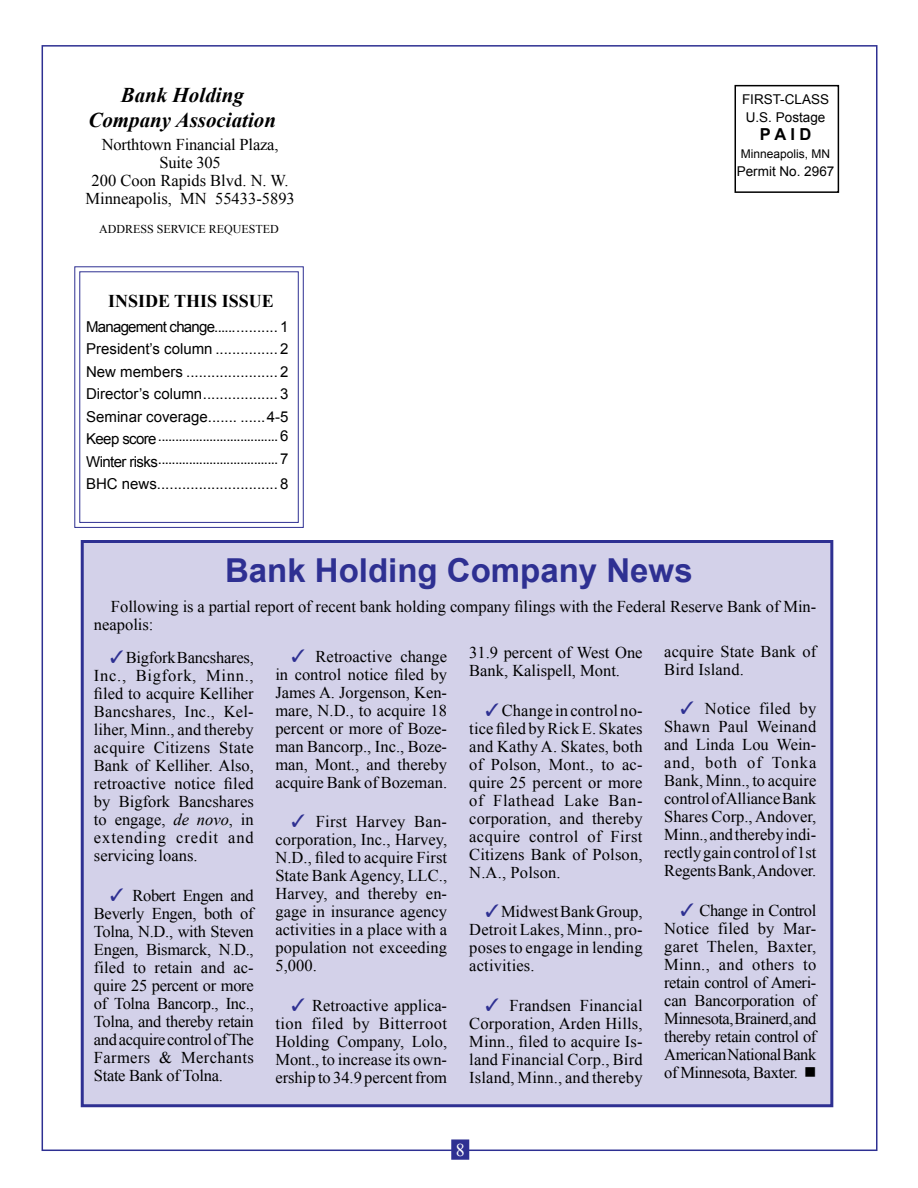
<style>
.page{position:relative;width:918px;height:1188px;background:#fff}
.page>*{position:absolute;margin:0;border:0;box-sizing:border-box;transform-origin:0 0}
.t1{font:700 33px "Arial";color:#2e3092}
.t2{font:italic 700 21px/25.2px "Times New Roman";color:#000;text-align:center}
.t3{font:700 18px "Times New Roman";color:#000}
.t4{font:18px "Times New Roman";color:#fff}
.t5{font:16.5px/18px "Times New Roman";color:#000;text-align:justify}
.t6{font:700 16.5px "Arial";color:#000}
.t7{font:15px/22.5px "Arial";color:#000;text-align:justify}
.t8{font:15px/22.5px "Arial";letter-spacing:-.04em;color:#000}
.t9{font:13.5px/18px "Arial";color:#000}
.t10{font:12px "Times New Roman";color:#000}
.t11{font:12px "Arial";color:#000}
.s1{color:#2e3092}
.s2{font-style:italic}
</style>
<div class="page">
<div style="left:81px;top:540px;width:752px;height:567px;background:#d3d1e9;border:3px solid #2e3092"></div>
<div style="left:451px;top:1139px;width:18px;height:21px;background:#2e3092;border:2px solid #2e3092"></div>
<svg style="left:74px;top:266px;width:230px;height:262px"></svg>
<div style="left:79px;top:271px;width:220px;height:252px;border:1px solid #2e3092"></div>
<div style="left:735px;top:85px;width:104px;height:108px;border:2px solid #000"></div>
<p class="t2" style="left:88px;top:82px;width:189px">Bank Holding<br>Company Association</p>
<p class="t5" style="left:85px;top:135px;width:211px;text-align:center">Northtown Financial Plaza,<br>Suite 305<br>200 Coon Rapids Blvd. N. W.<br>Minneapolis, MN 55433-5893</p>
<p class="t10" style="left:99px;top:221px;width:181px">ADDRESS SERVICE REQUESTED</p>
<p class="t3" style="left:108px;top:289px;width:167px">INSIDE THIS ISSUE</p>
<p class="t7" style="left:86px;top:315px;width:204px">Management change................ 1<br>President’s column ............... 2<br>New members ...................... 2<br>Director’s column.................. 3<br>Seminar coverage....... ......4-5</p>
<p class="t8" style="left:86px;top:425px;width:204px">Keep score................................... 6<br>Winter risks................................... 7</p>
<p class="t7" style="left:86px;top:473px;width:204px">BHC news............................. 8</p>
<p class="t9" style="left:742px;top:90px;width:89px">FIRST-CLASS<br>U.S. Postage</p>
<p class="t6" style="left:760px;top:123px;width:53px">P A I D</p>
<p class="t11" style="left:741px;top:145px;width:91px">Minneapolis, MN</p>
<p class="t9" style="left:737px;top:162px;width:99px">Permit No. 2967</p>
<h1 class="t1" style="left:225px;top:548px;width:469px">Bank Holding Company News</h1>
<p class="t5" style="left:94px;top:597px;width:724px;text-indent:17px">Following is a partial report of recent bank holding company filings with the Federal Reserve Bank of Min&shy;neapolis:</p>
<p class="t5" style="left:94px;top:648px;width:161px;text-indent:16px"><span class="s1">✓</span>Bigfork Bancshares, Inc., Bigfork, Minn., filed to acquire Kelliher Bancshares, Inc., Kel&shy;liher, Minn., and thereby acquire Citizens State Bank of Kelliher. Also, retroactive notice filed by Bigfork Bancshares to engage, <span class="s2">de novo</span>, in extending credit and servicing loans.</p>
<p class="t5" style="left:94px;top:886px;width:161px;text-indent:16px"><span class="s1">✓</span> Robert Engen and Beverly Engen, both of Tolna, N.D., with Steven Engen, Bismarck, N.D., filed to retain and ac&shy;quire 25 percent or more of Tolna Bancorp., Inc., Tolna, and thereby retain and acquire control of The Farmers &amp; Merchants State Bank of Tolna.</p>
<p class="t5" style="left:275px;top:647px;width:173px;text-indent:16px"><span class="s1">✓</span> Retroactive change in control notice filed by James A. Jorgenson, Ken&shy;mare, N.D., to acquire 18 percent or more of Boze&shy;man Bancorp., Inc., Boze&shy;man, Mont., and thereby acquire Bank of Bozeman.</p>
<p class="t5" style="left:275px;top:813px;width:173px;text-indent:16px"><span class="s1">✓</span> First Harvey Ban&shy;corporation, Inc., Harvey, N.D., filed to acquire First State Bank Agency, LLC., Harvey, and thereby en&shy;gage in insurance agency activities in a place with a population not exceeding 5,000.</p>
<p class="t5" style="left:275px;top:996px;width:173px;text-indent:16px"><span class="s1">✓</span> Retroactive applica&shy;tion filed by Bitterroot Holding Company, Lolo, Mont., to increase its own&shy;ership to 34.9 percent from</p>
<p class="t5" style="left:469px;top:643px;width:175px">31.9 percent of West One<br>Bank, Kalispell, Mont.</p>
<p class="t5" style="left:469px;top:701px;width:175px;text-indent:16px"><span class="s1">✓</span> Change in control no&shy;tice filed by Rick E. Skates and Kathy A. Skates, both of Polson, Mont., to ac&shy;quire 25 percent or more of Flathead Lake Ban&shy;corporation, and thereby acquire control of First Citizens Bank of Polson, N.A., Polson.</p>
<p class="t5" style="left:469px;top:902px;width:175px;text-indent:16px"><span class="s1">✓</span>Midwest Bank Group, Detroit Lakes, Minn., pro&shy;poses to engage in lending activities.</p>
<p class="t5" style="left:469px;top:996px;width:175px;text-indent:16px"><span class="s1">✓</span> Frandsen Financial Corporation, Arden Hills, Minn., filed to acquire Is&shy;land Financial Corp., Bird Island, Minn., and thereby</p>
<p class="t5" style="left:664px;top:642px;width:154px">acquire State Bank of<br>Bird Island.</p>
<p class="t5" style="left:664px;top:699px;width:154px;text-indent:16px"><span class="s1">✓</span> Notice filed by Shawn Paul Weinand and Linda Lou Wein&shy;and, both of Tonka Bank, Minn., to acquire control of Alliance Bank Shares Corp., Andover, Minn., and thereby indi&shy;rectly gain control of 1st Regents Bank, Andover.</p>
<p class="t5" style="left:664px;top:901px;width:154px;text-indent:16px"><span class="s1">✓</span> Change in Control Notice filed by Mar&shy;garet Thelen, Baxter, Minn., and others to retain control of Ameri&shy;can Bancorporation of Minnesota, Brainerd, and thereby retain control of American National Bank of Minnesota, Baxter. ■</p>
<p class="t4" style="left:456px;top:1138px;width:10px">8</p>
</div>
